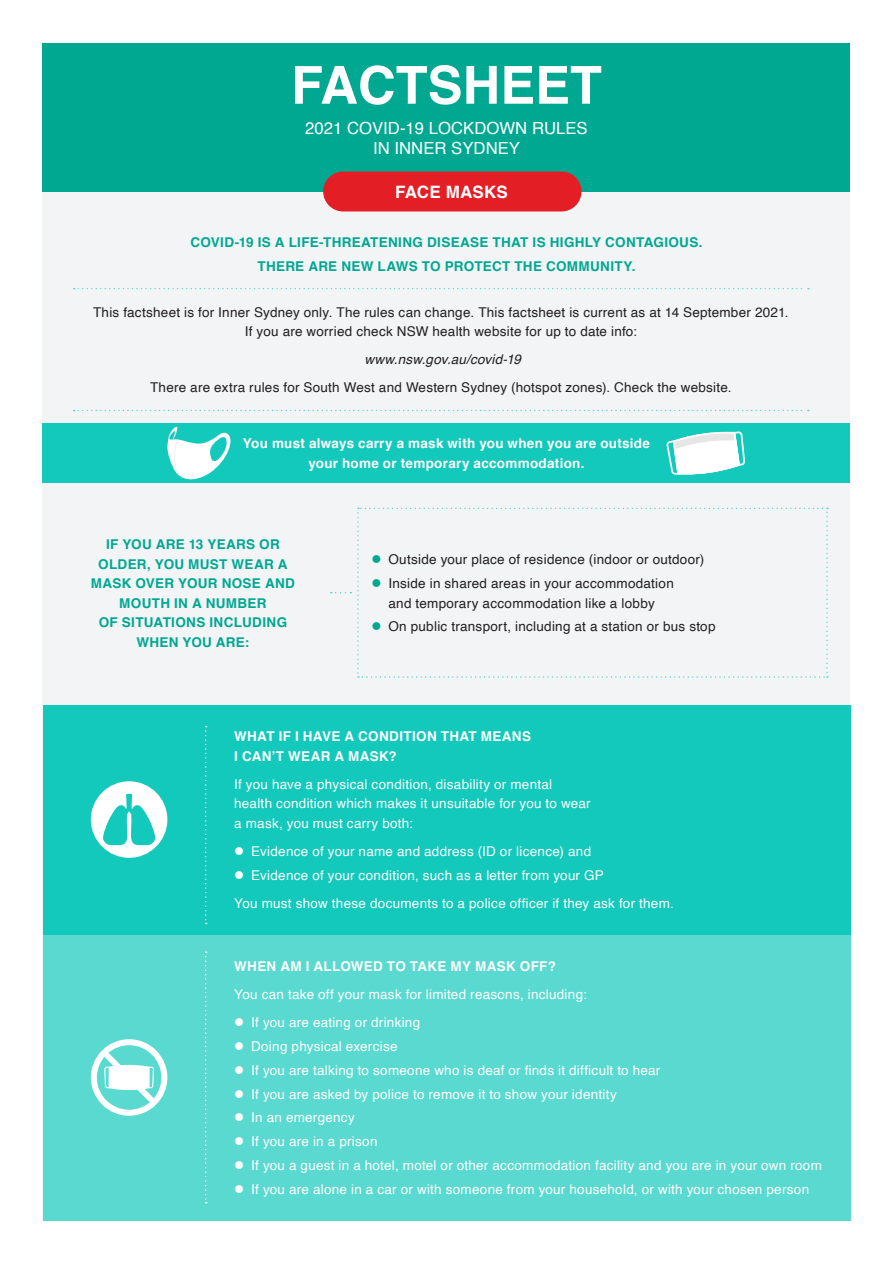
<style>
.page{position:relative;width:893px;height:1263px;background:#fff}
.page>*{position:absolute;margin:0;border:0;box-sizing:border-box;transform-origin:0 0}
.t1{font:700 52.35px "Helvetica";color:#fff}
.t2{font:700 17.1px "Helvetica";color:#fff}
.t3{font:16.8px/20.1px "Helvetica";color:#fff;text-align:center}
.t4{font:13.5px/23.7px "Helvetica";letter-spacing:.02em;color:#fff}
.t5{font:13.5px/23.7px "Helvetica";letter-spacing:.02em;color:#231f20}
.t6{font:700 13.5px/19.5px "Helvetica";letter-spacing:.025em;color:#00a891;text-align:center}
.t7{font:700 13.5px/19.5px "Helvetica";letter-spacing:.02em;color:#fff}
.t8{font:italic 13.5px "Helvetica";letter-spacing:.015em;color:#231f20}
</style>
<div class="page">
<div style="left:43px;top:43px;width:807px;height:1177px;background:#f2f4f6"></div>
<div style="left:43px;top:43px;width:807px;height:148px;background:#00a891"></div>
<svg style="left:74px;top:288px;width:735px;height:1px"></svg>
<svg style="left:74px;top:410px;width:735px;height:1px"></svg>
<div style="left:323px;top:171px;width:258px;height:40px;background:#e41e25;border-radius:20px"></div>
<div style="left:43px;top:704px;width:807px;height:230px;background:#12c9bc"></div>
<div style="left:43px;top:934px;width:807px;height:286px;background:#59d9d0"></div>
<div style="left:43px;top:423px;width:807px;height:60px;background:#12c9bc"></div>
<svg style="left:331px;top:592px;width:20px;height:1px"></svg>
<svg style="left:167px;top:426px;width:64px;height:54px"></svg>
<svg style="left:666px;top:431px;width:79px;height:44px"></svg>
<svg style="left:91px;top:781px;width:76px;height:77px"></svg>
<svg style="left:205px;top:726px;width:2px;height:198px"></svg>
<svg style="left:205px;top:951px;width:2px;height:252px"></svg>
<svg style="left:91px;top:1039px;width:76px;height:77px"></svg>
<svg style="left:357px;top:508px;width:471px;height:170px"></svg>
<h1 class="t1" style="left:291px;top:63px;width:312px">FACTSHEET</h1>
<p class="t3" style="left:305px;top:119px;width:284px">2021 COVID-19 LOCKDOWN RULES<br>IN INNER SYDNEY</p>
<p class="t2" style="left:395px;top:185px;width:114px">FACE MASKS</p>
<p class="t6" style="left:190px;top:231px;width:514px;line-height:23.7px">COVID-19 IS A LIFE-THREATENING DISEASE THAT IS HIGHLY CONTAGIOUS.<br>THERE ARE NEW LAWS TO PROTECT THE COMMUNITY.</p>
<p class="t5" style="left:93px;top:304px;width:697px;line-height:19.5px;text-align:center">This factsheet is for Inner Sydney only. The rules can change. This factsheet is current as at 14 September 2021.<br>If you are worried check NSW health website for up to date info:</p>
<p class="t8" style="left:365px;top:355px;width:158px">www.nsw.gov.au/covid-19</p>
<p class="t5" style="left:150px;top:377px;width:583px">There are extra rules for South West and Western Sydney (hotspot zones). Check the website.</p>
<p class="t7" style="left:243px;top:435px;width:409px;text-align:center">You must always carry a mask with you when you are outside your home or temporary accommodation.</p>
<p class="t6" style="left:91px;top:535px;width:206px">IF YOU ARE 13 YEARS OR<br>OLDER, YOU MUST WEAR A<br>MASK OVER YOUR NOSE AND<br>MOUTH IN A NUMBER<br>OF SITUATIONS INCLUDING<br>WHEN YOU ARE:</p>
<p class="t5" style="left:388px;top:549px;width:317px">Outside your place of residence (indoor or outdoor)<br>Inside in shared areas in your accommodation</p>
<p class="t5" style="left:388px;top:592px;width:329px">and temporary accommodation like a lobby<br>On public transport, including at a station or bus stop</p>
<p class="t7" style="left:234px;top:728px;width:298px">WHAT IF I HAVE A CONDITION THAT MEANS<br>I CAN’T WEAR A MASK?</p>
<p class="t4" style="left:234px;top:776px;width:358px;line-height:19.5px">If you have a physical condition, disability or mental health condition which makes it unsuitable for you to wear a mask, you must carry both:</p>
<p class="t4" style="left:251px;top:841px;width:354px">Evidence of your name and address (ID or licence) and<br>Evidence of your condition, such as a letter from your GP</p>
<p class="t4" style="left:234px;top:891px;width:441px">You must show these documents to a police officer if they ask for them.</p>
<p class="t7" style="left:234px;top:957px;width:323px">WHEN AM I ALLOWED TO TAKE MY MASK OFF?</p>
<p class="t4" style="left:251px;top:982px;width:337px;line-height:28px;text-indent:-17px">You can take off your mask for limited reasons, including:<br>If you are eating or drinking</p>
<p class="t4" style="left:251px;top:1036px;width:572px">Doing physical exercise<br>If you are talking to someone who is deaf or finds it difficult to hear<br>If you are asked by police to remove it to show your identity<br>In an emergency<br>If you are in a prison<br>If you a guest in a hotel, motel or other accommodation facility and you are in your own room If you are alone in a car or with someone from your household, or with your chosen person</p>
</div>
